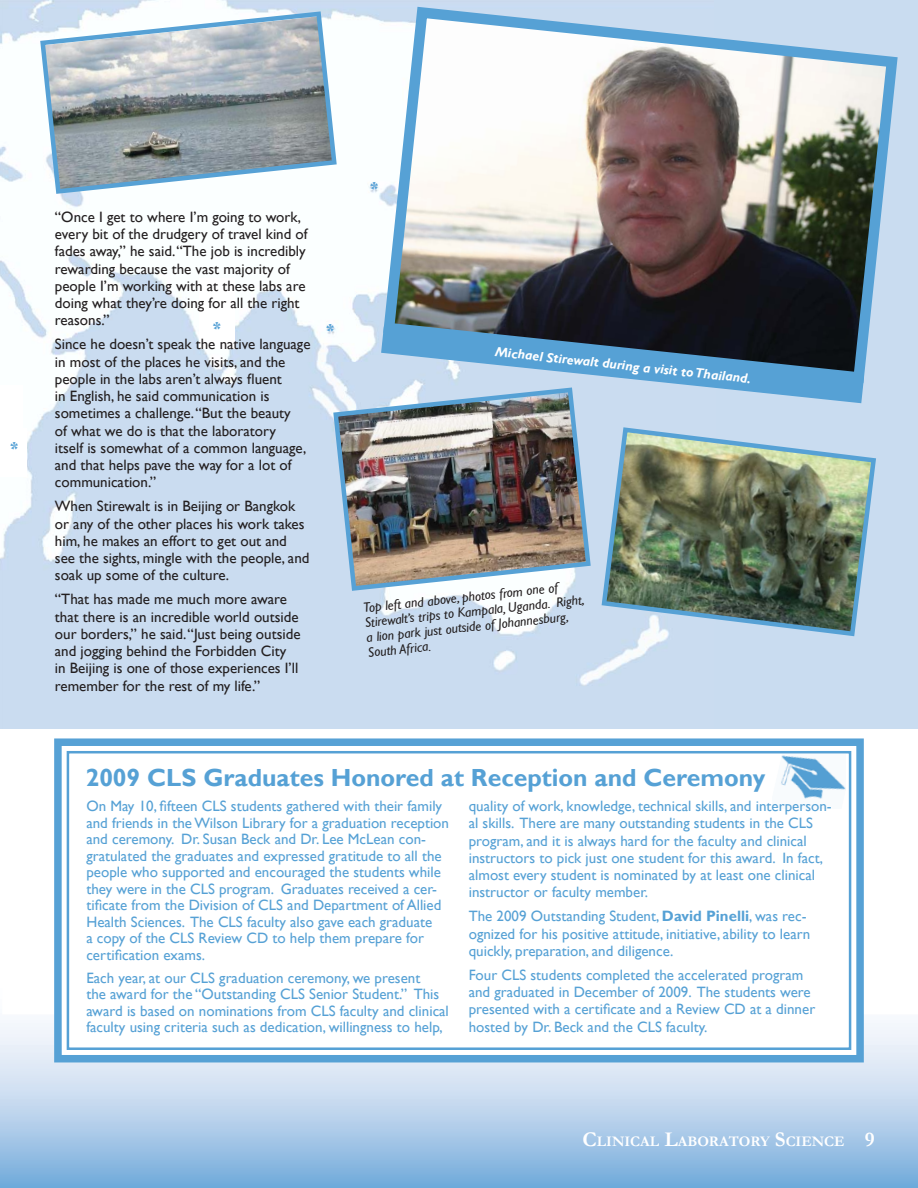
<style>
.page{position:relative;width:918px;height:1188px;background:#fff}
.page>*{position:absolute;margin:0;border:0;box-sizing:border-box;transform-origin:0 0}
.t1{font:700 27px "Charlemagne Std";color:#56a1d5}
.t2{font:700 24.75px "Gill Sans";color:#56a1d5}
.t3{font:15px/16.5px "Gill Sans";color:#56a1d5}
.t4{font:15px/17.2px "Gill Sans";color:#231f20}
.t5{font:700 14.7px "Garamond";color:#fff}
.t6{font:italic 13.5px/15px "Gill Sans";color:#231f20}
.t7{font:italic 700 13.5px "Gill Sans";color:#fff}
.s1{font-weight:700}
.s2{font-size:21px}
</style>
<div class="page">
<svg style="left:0;top:1023px;width:918px;height:165px;background:#b0cdea"></svg>
<img style="left:0;top:0;width:918px;height:729px">
<div style="left:0;top:386px;width:23px;height:43px;background:#fff"></div>
<div style="left:0;top:429px;width:27px;height:48px;background:#fff"></div>
<div style="left:199px;top:278px;width:36px;height:71px;background:#fff"></div>
<svg style="left:54px;top:738px;width:810px;height:324px;fill:#56a1d5"></svg>
<svg style="left:67px;top:751px;width:784px;height:299px"></svg>
<img style="left:772px;top:754px;width:73px;height:54px">
<svg style="left:40px;top:11px;width:297px;height:183px"></svg>
<img style="left:333px;top:387px;width:258px;height:204px">
<img style="left:602px;top:427px;width:274px;height:209px">
<img style="left:383px;top:7px;width:515px;height:376px">
<svg style="left:381px;top:326px;width:483px;height:77px;background:#678caa"></svg>
<h1 class="t1" style="left:9px;top:437px;width:13px">*</h1>
<p class="t4" style="left:55px;top:208px;width:254px">“Once I get to where I’m going to work, every bit of the drudgery of travel kind of fades away,” he said. “The job is incredibly rewarding because the vast majority of people I’m working with at these labs are doing what they’re doing for all the right reasons.”</p>
<p class="t4" style="left:55px;top:335px;width:257px">Since he doesn’t speak the native language in most of the places he visits, and the people in the labs aren’t always fluent<br>in English, he said communication is sometimes a challenge. “But the beauty<br>of what we do is that the laboratory<br>itself is somewhat of a common language, and that helps pave the way for a lot of communication.”</p>
<p class="t4" style="left:55px;top:497px;width:256px">When Stirewalt is in Beijing or Bangkok or any of the other places his work takes him, he makes an effort to get out and see the sights, mingle with the people, and soak up some of the culture.</p>
<p class="t4" style="left:55px;top:590px;width:247px">“That has made me much more aware that there is an incredible world outside our borders,” he said. “Just being outside and jogging behind the Forbidden City in Beijing is one of those experiences I’ll remember for the rest of my life.”</p>
<h1 class="t1" style="left:212px;top:317px;width:13px">*</h1>
<h1 class="t1" style="left:325px;top:319px;width:13px">*</h1>
<h1 class="t1" style="left:369px;top:177px;width:13px">*</h1>
<p class="t7" style="left:496px;top:344px;width:259px;rotate:6deg">Michael Stirewalt during a visit to Thailand.</p>
<p class="t6" style="left:363px;top:600px;width:222px;rotate:-6deg">Top left and above, photos from one of Stirewalt’s trips to Kampala, Uganda. Right, a lion park just outside of Johannesburg, South Africa.</p>
<h2 class="t2" style="left:86px;top:763px;width:681px">2009 CLS Graduates Honored at Reception and Ceremony</h2>
<p class="t3" style="left:86px;top:798px;width:364px">On May 10, fifteen CLS students gathered with their family and friends in the Wilson Library for a graduation reception and ceremony. Dr. Susan Beck and Dr. Lee McLean con&shy;gratulated the graduates and expressed gratitude to all the people who supported and encouraged the students while they were in the CLS program. Graduates received a cer&shy;tificate from the Division of CLS and Department of Allied Health Sciences. The CLS faculty also gave each graduate<br>a copy of the CLS Review CD to help them prepare for certification exams.</p>
<p class="t3" style="left:86px;top:969px;width:364px">Each year, at our CLS graduation ceremony, we present<br>the award for the “Outstanding CLS Senior Student.” This award is based on nominations from CLS faculty and clinical faculty using criteria such as dedication, willingness to help,</p>
<p class="t3" style="left:469px;top:797px;width:364px;line-height:17.2px">quality of work, knowledge, technical skills, and interperson&shy;al skills. There are many outstanding students in the CLS program, and it is always hard for the faculty and clinical instructors to pick just one student for this award. In fact, almost every student is nominated by at least one clinical instructor or faculty member.</p>
<p class="t3" style="left:469px;top:907px;width:343px;line-height:17.2px">The 2009 Outstanding Student, <span class="s1">David Pinelli</span>, was rec&shy;ognized for his positive attitude, initiative, ability to learn quickly, preparation, and diligence.</p>
<p class="t3" style="left:469px;top:966px;width:348px;line-height:17.2px">Four CLS students completed the accelerated program and graduated in December of 2009. The students were presented with a certificate and a Review CD at a dinner hosted by Dr. Beck and the CLS faculty.</p>
<p class="t5" style="left:583px;top:1133px;width:294px"><span class="s2">C</span>LINICAL <span class="s2">L</span>ABORATORY <span class="s2">S</span>CIENCE <span class="s2">9</span></p>
</div>
